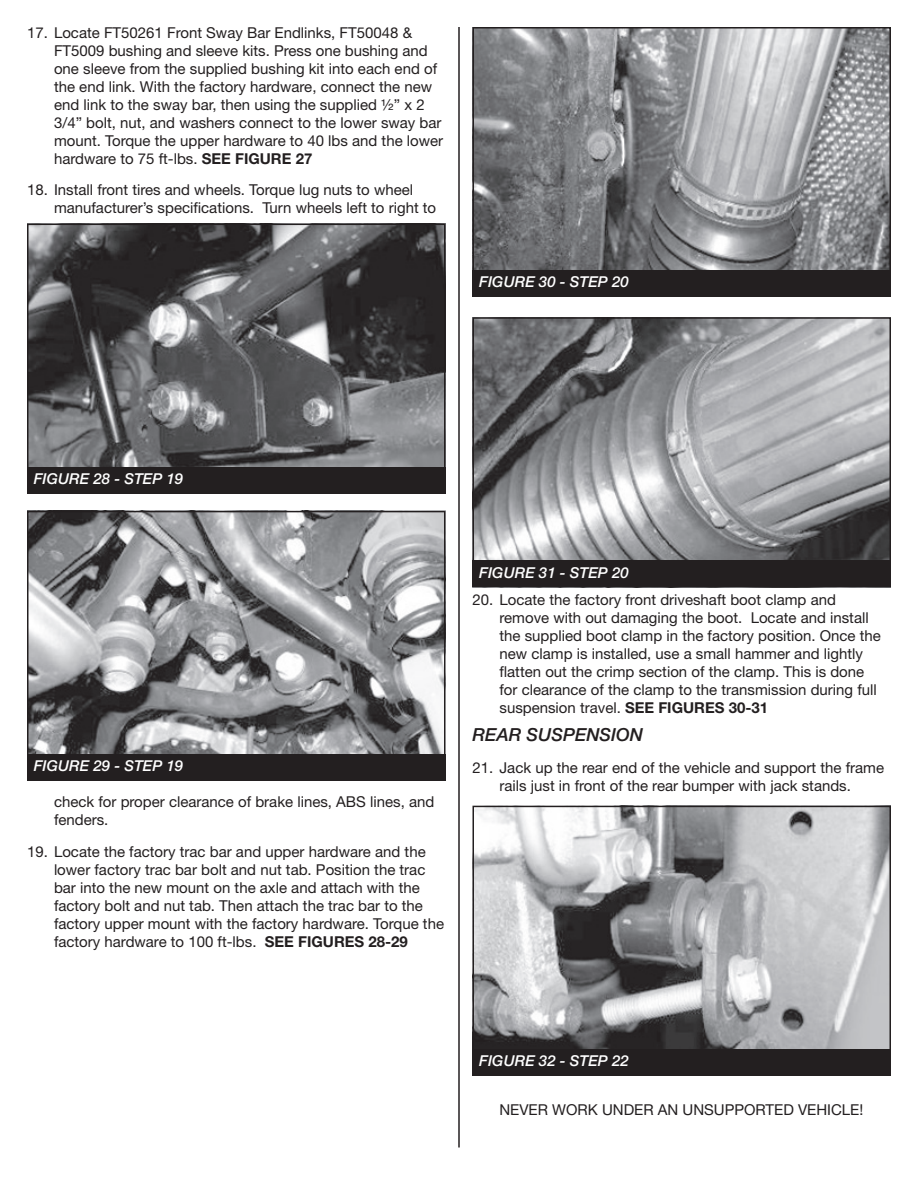
<style>
.page{position:relative;width:918px;height:1188px;background:#fff}
.page>*{position:absolute;margin:0;border:0;box-sizing:border-box;transform-origin:0 0}
.t1{font:italic 500 18px "Helvetica Neue LT Std";color:#231f20}
.t2{font:15px/18px "Helvetica Neue LT Std";color:#231f20}
.t3{font:italic 500 15px "Helvetica Neue LT Std";color:#fff}
.s1{font-weight:700}
</style>
<div class="page">
<hr style="left:458px;top:27px;width:2px;height:1121px;background:#231f20">
<img style="left:30px;top:227px;width:413px;height:240px">
<div style="left:27px;top:224px;width:419px;height:270px;border:2px solid #231f20"></div>
<div style="left:27px;top:467px;width:419px;height:27px;background:#231f20"></div>
<img style="left:30px;top:514px;width:413px;height:240px">
<div style="left:27px;top:511px;width:419px;height:270px;border:2px solid #231f20"></div>
<div style="left:27px;top:754px;width:419px;height:27px;background:#231f20"></div>
<img style="left:475px;top:30px;width:413px;height:240px">
<div style="left:472px;top:27px;width:419px;height:270px;border:2px solid #231f20"></div>
<div style="left:472px;top:270px;width:419px;height:27px;background:#231f20"></div>
<img style="left:475px;top:320px;width:413px;height:240px">
<div style="left:472px;top:317px;width:419px;height:270px;border:2px solid #231f20"></div>
<div style="left:472px;top:560px;width:419px;height:27px;background:#231f20"></div>
<img style="left:475px;top:809px;width:413px;height:240px">
<div style="left:472px;top:806px;width:419px;height:270px;border:2px solid #231f20"></div>
<div style="left:472px;top:1049px;width:419px;height:27px;background:#231f20"></div>
<p class="t2" style="left:54px;top:23px;width:391px;text-indent:-27px">17. Locate FT50261 Front Sway Bar Endlinks, FT50048 &amp; FT5009 bushing and sleeve kits. Press one bushing and one sleeve from the supplied bushing kit into each end of the end link. With the factory hardware, connect the new end link to the sway bar, then using the supplied ½” x 2<br>3/4” bolt, nut, and washers connect to the lower sway bar mount. Torque the upper hardware to 40 lbs and the lower hardware to 75 ft-lbs. <span class="s1">SEE FIGURE 27</span></p>
<p class="t2" style="left:54px;top:181px;width:384px;text-indent:-27px">18. Install front tires and wheels. Torque lug nuts to wheel manufacturer’s specifications. Turn wheels left to right to</p>
<p class="t3" style="left:479px;top:273px;width:151px">FIGURE 30 - STEP 20</p>
<p class="t3" style="left:34px;top:470px;width:151px">FIGURE 28 - STEP 19</p>
<p class="t3" style="left:34px;top:757px;width:151px">FIGURE 29 - STEP 19</p>
<p class="t2" style="left:54px;top:793px;width:382px">check for proper clearance of brake lines, ABS lines, and fenders.</p>
<p class="t2" style="left:54px;top:842px;width:392px;text-indent:-27px">19. Locate the factory trac bar and upper hardware and the lower factory trac bar bolt and nut tab. Position the trac bar into the new mount on the axle and attach with the factory bolt and nut tab. Then attach the trac bar to the factory upper mount with the factory hardware. Torque the factory hardware to 100 ft-lbs. <span class="s1">SEE FIGURES 28-29</span></p>
<p class="t3" style="left:479px;top:564px;width:151px">FIGURE 31 - STEP 20</p>
<p class="t2" style="left:500px;top:590px;width:383px;text-indent:-27px">20. Locate the factory front driveshaft boot clamp and remove with out damaging the boot. Locate and install the supplied boot clamp in the factory position. Once the new clamp is installed, use a small hammer and lightly flatten out the crimp section of the clamp. This is done for clearance of the clamp to the transmission during full suspension travel. <span class="s1">SEE FIGURES 30-31</span></p>
<p class="t1" style="left:472px;top:724px;width:172px">REAR SUSPENSION</p>
<p class="t2" style="left:472px;top:758px;width:413px;text-align:center">21. Jack up the rear end of the vehicle and support the frame rails just in front of the rear bumper with jack stands.</p>
<p class="t3" style="left:479px;top:1052px;width:151px">FIGURE 32 - STEP 22</p>
<p class="t2" style="left:500px;top:1100px;width:365px">NEVER WORK UNDER AN UNSUPPORTED VEHICLE!</p>
</div>
